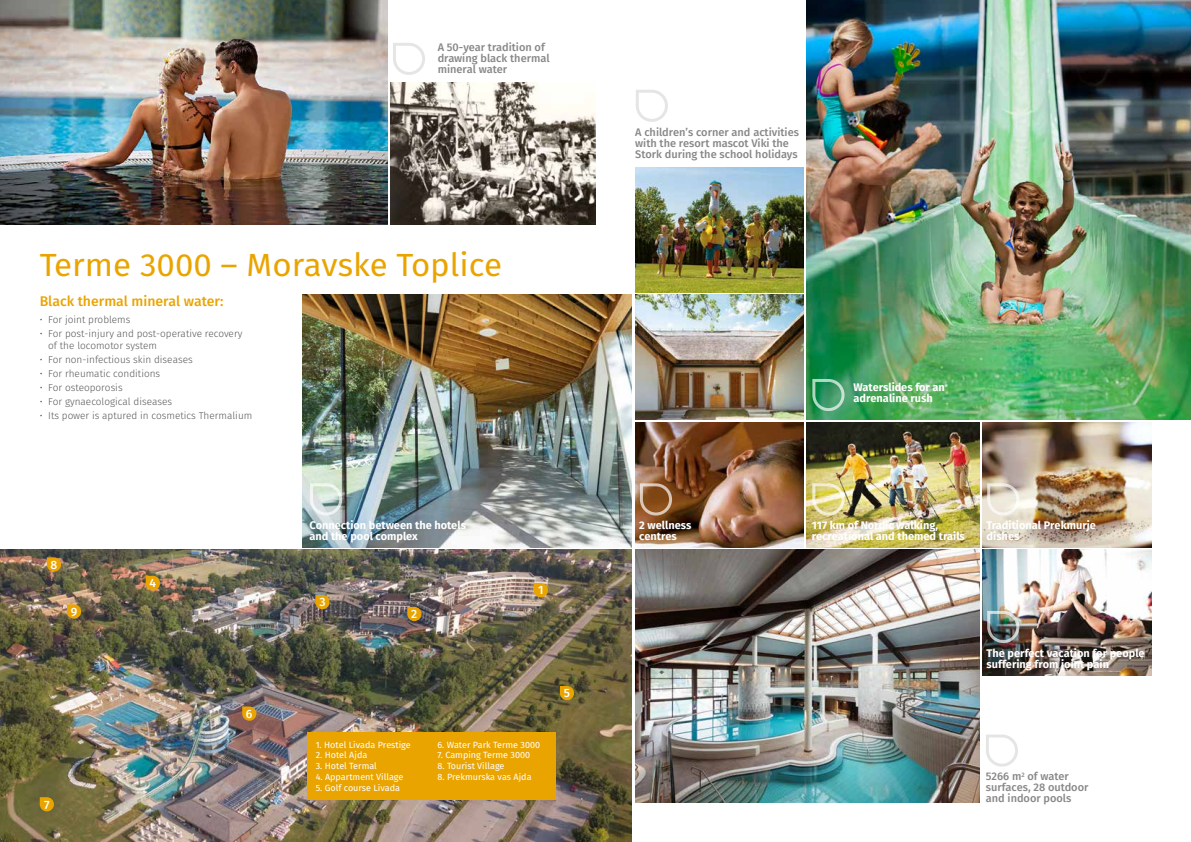
<style>
.page{position:relative;width:1191px;height:842px;background:#fff}
.page>*{position:absolute;margin:0;border:0;box-sizing:border-box;transform-origin:0 0}
.t1{font:32px "Fira Sans";color:#eaa400}
.t2{font:500 14px "Fira Sans";color:#eaa400}
.t3{font:500 12px "Fira Sans";color:#fff}
.t4{font:700 11px/11px "Fira Sans";color:#fff}
.t5{font:500 11px/11px "Fira Sans";color:#878787}
.t6{font:300 10px/12px "Fira Sans";color:#575756}
.t7{font:9px "Fira Sans";color:#fff}
</style>
<div class="page">
<img style="left:0;top:0;width:387px;height:225px">
<img style="left:303px;top:295px;width:328px;height:252px">
<img style="left:0;top:550px;width:631px;height:292px">
<svg style="left:242px;top:706px;width:14px;height:15px"></svg>
<svg style="left:315px;top:595px;width:14px;height:14px"></svg>
<svg style="left:407px;top:607px;width:14px;height:14px"></svg>
<svg style="left:534px;top:583px;width:14px;height:14px"></svg>
<svg style="left:560px;top:686px;width:14px;height:14px"></svg>
<svg style="left:146px;top:576px;width:14px;height:14px"></svg>
<svg style="left:47px;top:557px;width:14px;height:15px"></svg>
<svg style="left:67px;top:604px;width:14px;height:15px"></svg>
<svg style="left:40px;top:797px;width:14px;height:14px"></svg>
<img style="left:807px;top:0;width:384px;height:420px">
<img style="left:635px;top:167px;width:169px;height:125px">
<img style="left:635px;top:295px;width:169px;height:125px">
<img style="left:635px;top:550px;width:344px;height:252px">
<img style="left:982px;top:422px;width:169px;height:125px">
<img style="left:807px;top:422px;width:172px;height:125px">
<img style="left:982px;top:550px;width:169px;height:125px">
<img style="left:635px;top:422px;width:169px;height:125px">
<img style="left:390px;top:82px;width:205px;height:143px">
<svg style="left:636px;top:90px;width:32px;height:32px"></svg>
<svg style="left:393px;top:43px;width:32px;height:32px"></svg>
<svg style="left:811px;top:378px;width:34px;height:34px"></svg>
<svg style="left:811px;top:482px;width:34px;height:34px"></svg>
<svg style="left:639px;top:482px;width:34px;height:34px"></svg>
<svg style="left:986px;top:610px;width:34px;height:34px"></svg>
<svg style="left:986px;top:482px;width:34px;height:34px"></svg>
<svg style="left:986px;top:734px;width:32px;height:33px"></svg>
<div style="left:307px;top:732px;width:249px;height:68px;background:#eaa400"></div>
<svg style="left:309px;top:482px;width:34px;height:34px"></svg>
<p class="t5" style="left:438px;top:43px;width:113px">A 50-year tradition of drawing black thermal mineral water</p>
<h1 class="t1" style="left:40px;top:242px;width:464px">Terme 3000 – Moravske Toplice</h1>
<p class="t2" style="left:40px;top:291px;width:185px">Black thermal mineral water:</p>
<p class="t6" style="left:40px;top:314px;width:92px">• For joint problems</p>
<p class="t6" style="left:48px;top:328px;width:196px;text-indent:-8px">• For post-injury and post-operative recovery of the locomotor system</p>
<p class="t6" style="left:40px;top:354px;width:154px">• For non-infectious skin diseases</p>
<p class="t6" style="left:40px;top:368px;width:122px">• For rheumatic conditions</p>
<p class="t6" style="left:40px;top:382px;width:84px">• For osteoporosis</p>
<p class="t6" style="left:40px;top:396px;width:134px">• For gynaecological diseases</p>
<p class="t6" style="left:40px;top:410px;width:214px">• Its power is aptured in cosmetics Thermalium</p>
<p class="t3" style="left:51px;top:556px;width:8px">8</p>
<p class="t3" style="left:71px;top:603px;width:8px">9</p>
<p class="t3" style="left:150px;top:574px;width:8px">4</p>
<p class="t3" style="left:44px;top:796px;width:7px">7</p>
<p class="t3" style="left:246px;top:705px;width:8px">6</p>
<p class="t4" style="left:309px;top:521px;width:158px">Connection between the hotels and the pool complex</p>
<p class="t3" style="left:319px;top:594px;width:8px">3</p>
<p class="t3" style="left:411px;top:606px;width:8px">2</p>
<p class="t3" style="left:538px;top:582px;width:7px">1</p>
<p class="t7" style="left:316px;top:738px;width:97px">1. Hotel Livada Prestige</p>
<p class="t7" style="left:316px;top:749px;width:53px">2. Hotel Ajda</p>
<p class="t7" style="left:316px;top:760px;width:63px">3. Hotel Termal</p>
<p class="t7" style="left:316px;top:770px;width:89px">4. Appartment Village</p>
<p class="t7" style="left:316px;top:781px;width:86px">5. Golf course Livada</p>
<p class="t7" style="left:437px;top:738px;width:104px">6. Water Park Terme 3000</p>
<p class="t7" style="left:437px;top:749px;width:94px">7. Camping Terme 3000</p>
<p class="t7" style="left:437px;top:760px;width:68px">8. Tourist Village</p>
<p class="t7" style="left:437px;top:770px;width:96px">8. Prekmurska vas Ajda</p>
<p class="t3" style="left:564px;top:685px;width:8px">5</p>
<p class="t5" style="left:635px;top:127px;width:165px">A children’s corner and activities with the resort mascot Viki the<br>Stork during the school holidays</p>
<p class="t4" style="left:639px;top:521px;width:54px">2 wellness centres</p>
<p class="t4" style="left:853px;top:383px;width:93px">Waterslides for an adrenaline rush</p>
<p class="t4" style="left:811px;top:521px;width:155px">117 km of Nordic walking, recreational and themed trails</p>
<p class="t4" style="left:986px;top:521px;width:111px">Traditional Prekmurje dishes</p>
<p class="t4" style="left:986px;top:648px;width:159px">The perfect vacation for people suffering from joint pain</p>
<p class="t5" style="left:986px;top:772px;width:104px">5266 m<sup>2</sup> of water surfaces, 28 outdoor and indoor pools</p>
</div>
